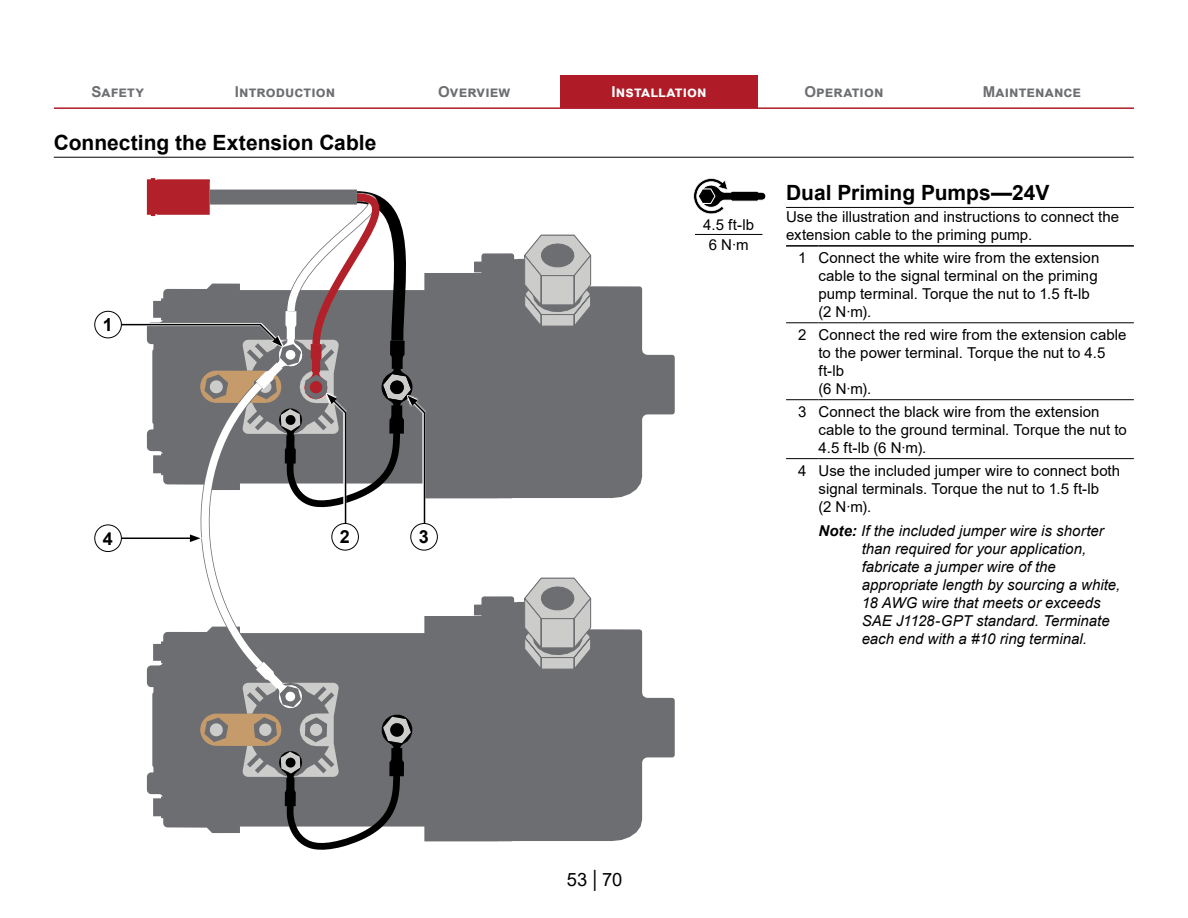
<style>
.page{position:relative;width:1188px;height:918px;background:#fff}
.page>*{position:absolute;margin:0;border:0;box-sizing:border-box;transform-origin:0 0}
.t1{font:700 21px "Arial";color:#000}
.t2{font:18.3px "Arial";color:#000}
.t3{font:700 18px "Arial";color:#000}
.t4{font:15px/18px "Arial";letter-spacing:.005em;color:#000}
.t5{font:italic 15px/18px "Arial";color:#000}
.t6{font:700 15px "Arial";letter-spacing:.015em;color:#6d6e71}
.t7{font:700 15px "Arial";letter-spacing:.01em;color:#fff}
.s1{font-weight:700}
.s2{font-family:"Arial Narrow";font-size:22.5px}
</style>
<div class="page">
<hr style="left:54px;top:107px;width:1080px;height:2px;background:#af1c28">
<div style="left:560px;top:75px;width:198px;height:32px;background:#af1c28"></div>
<hr style="left:54px;top:157px;width:1080px;height:1px;background:#000">
<svg style="left:428px;top:253px;width:247px;height:245px;fill:#6d6e71"></svg>
<svg style="left:524px;top:234px;width:68px;height:94px;background:#b0b1b1"></svg>
<svg style="left:428px;top:596px;width:247px;height:245px;background:#828386"></svg>
<svg style="left:524px;top:577px;width:68px;height:94px;background:#b0b1b1"></svg>
<svg style="left:428px;top:395px;width:1px;height:129px"></svg>
<svg style="left:108px;top:178px;width:320px;height:672px"></svg>
<div style="left:95px;top:311px;width:26px;height:27px;background:#fff;border-radius:50%"></div>
<div style="left:95px;top:311px;width:27px;height:27px;border:1px solid #000;border-radius:50%"></div>
<div style="left:95px;top:525px;width:26px;height:27px;background:#fff;border-radius:50%"></div>
<div style="left:95px;top:525px;width:27px;height:27px;border:1px solid #000;border-radius:50%"></div>
<div style="left:411px;top:524px;width:26px;height:26px;background:#fff;border-radius:50%"></div>
<div style="left:411px;top:523px;width:27px;height:27px;border:1px solid #000;border-radius:50%"></div>
<div style="left:332px;top:524px;width:26px;height:26px;background:#fff;border-radius:50%"></div>
<div style="left:332px;top:523px;width:27px;height:27px;border:1px solid #000;border-radius:50%"></div>
<hr style="left:819px;top:323px;width:315px;height:1px;background:#000">
<hr style="left:819px;top:399px;width:315px;height:1px;background:#000">
<hr style="left:786px;top:245px;width:33px;height:2px;background:#000">
<hr style="left:819px;top:245px;width:315px;height:2px;background:#000">
<hr style="left:786px;top:323px;width:33px;height:1px;background:#000">
<hr style="left:786px;top:399px;width:33px;height:1px;background:#000">
<hr style="left:786px;top:458px;width:33px;height:1px;background:#000">
<hr style="left:819px;top:458px;width:315px;height:1px;background:#000">
<hr style="left:786px;top:207px;width:348px;height:1px;background:#000">
<svg style="left:693px;top:178px;width:72px;height:36px"></svg>
<hr style="left:695px;top:234px;width:67px;height:1px;background:#000">
<p class="t6" style="left:92px;top:81px;width:54px">Safety</p>
<p class="t6" style="left:235px;top:81px;width:102px">Introduction</p>
<p class="t6" style="left:438px;top:81px;width:74px">Overview</p>
<p class="t7" style="left:612px;top:81px;width:97px">Installation</p>
<p class="t6" style="left:804px;top:81px;width:81px">Operation</p>
<p class="t6" style="left:983px;top:81px;width:100px">Maintenance</p>
<h1 class="t1" style="left:54px;top:128px;width:324px">Connecting the Extension Cable</h1>
<p class="t3" style="left:103px;top:312px;width:12px">1</p>
<p class="t3" style="left:103px;top:526px;width:12px">4</p>
<p class="t3" style="left:340px;top:524px;width:12px">2</p>
<p class="t3" style="left:419px;top:524px;width:12px">3</p>
<p class="t4" style="left:703px;top:214px;width:52px;line-height:20.4px;text-align:center">4.5 ft-lb<br>6 N∙m</p>
<h1 class="t1" style="left:786px;top:178px;width:265px">Dual Priming Pumps—24V</h1>
<p class="t4" style="left:786px;top:208px;width:335px">Use the illustration and instructions to connect the extension cable to the priming pump.</p>
<p class="t4" style="left:819px;top:248px;width:282px;text-indent:-20px">1 Connect the white wire from the extension cable to the signal terminal on the priming pump terminal. Torque the nut to 1.5 ft-lb (2 N∙m).</p>
<p class="t4" style="left:819px;top:325px;width:310px;text-indent:-20px">2 Connect the red wire from the extension cable to the power terminal. Torque the nut to 4.5 ft-lb<br>(6 N∙m).</p>
<p class="t4" style="left:819px;top:402px;width:310px;text-indent:-20px">3 Connect the black wire from the extension cable to the ground terminal. Torque the nut to<br>4.5 ft-lb (6 N∙m).</p>
<p class="t4" style="left:819px;top:461px;width:303px;text-indent:-20px">4 Use the included jumper wire to connect both signal terminals. Torque the nut to 1.5 ft-lb<br>(2 N∙m).</p>
<p class="t5" style="left:862px;top:522px;width:260px;text-indent:-43px"><span class="s1">Note:</span> If the included jumper wire is shorter than required for your application, fabricate a jumper wire of the appropriate length by sourcing a white, 18 AWG wire that meets or exceeds SAE J1128-GPT standard. Terminate each end with a #10 ring terminal.</p>
<p class="t2" style="left:567px;top:867px;width:57px">53 <span class="s2">|</span> 70</p>
</div>
